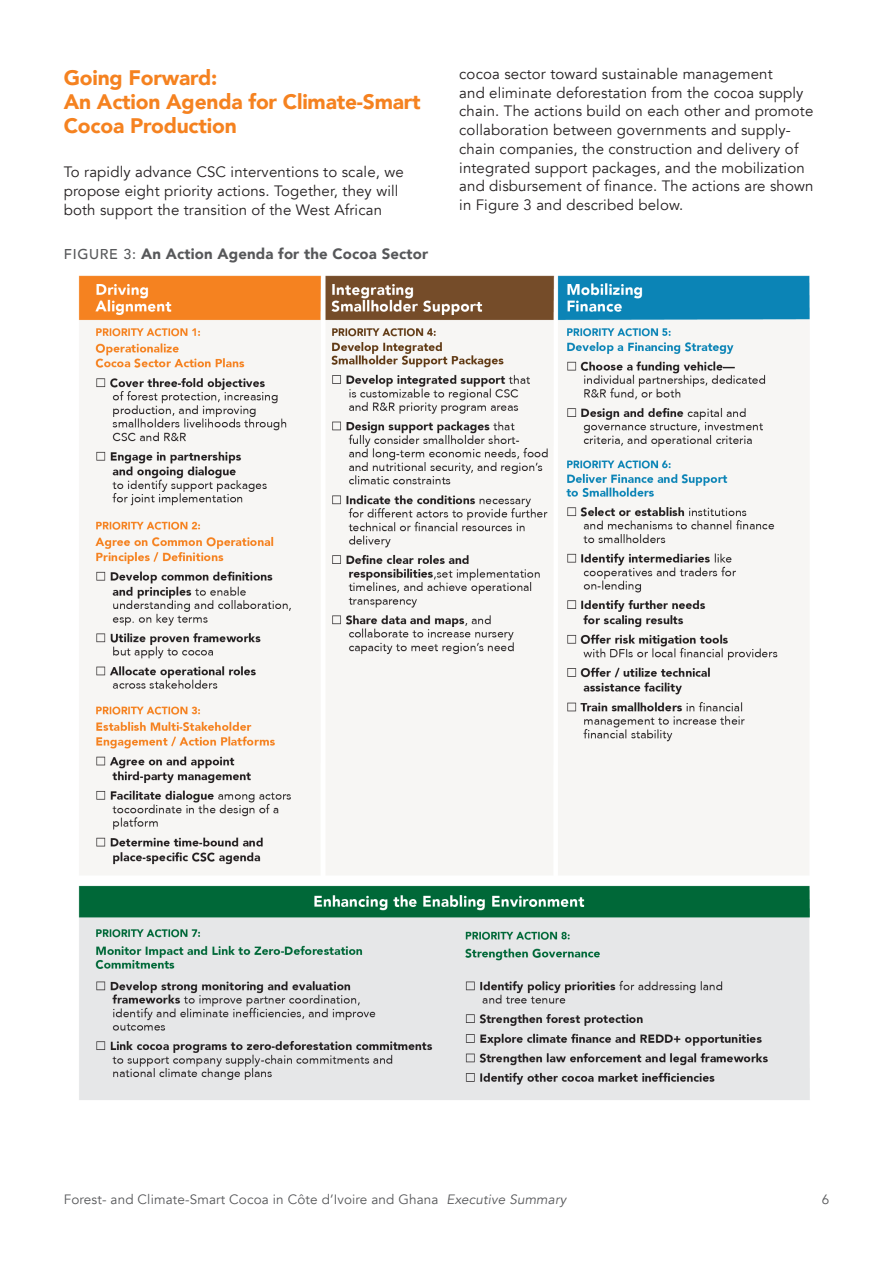
<style>
.page{position:relative;width:893px;height:1263px;background:#fff}
.page>*{position:absolute;margin:0;border:0;box-sizing:border-box;transform-origin:0 0}
.h2_-_no_span{font:900 21px/24px "Avenir";letter-spacing:-.01em;color:#f58220}
.p1{font:15px/18.8px "Avenir";letter-spacing:.01em;color:#231f20}
.h4_-_table__figs{font:900 15px "Avenir";letter-spacing:.01em;color:#57585a}
.t1{font:13.5px "Avenir";letter-spacing:.01em;color:#57585a}
.s1{font-weight:500;font-size:14.25px}
.s2{font-style:italic}
</style>
<div class="page">
<img style="left:78px;top:275px;width:732px;height:825px">
<p class="h2_-_no_span" style="left:64px;top:65px;width:358px">Going Forward:<br>An Action Agenda for Climate-Smart<br>Cocoa Production</p>
<p class="p1" style="left:64px;top:163px;width:342px">To rapidly advance CSC interventions to scale, we propose eight priority actions. Together, they will both support the transition of the West African</p>
<p class="h4_-_table__figs" style="left:64px;top:241px;width:366px"><span class="s1">FIGURE 3:</span> An Action Agenda for the Cocoa Sector</p>
<p class="p1" style="left:459px;top:65px;width:356px">cocoa sector toward sustainable management<br>and eliminate deforestation from the cocoa supply chain. The actions build on each other and promote collaboration between governments and supply&shy;chain companies, the construction and delivery of integrated support packages, and the mobilization and disbursement of finance. The actions are shown in Figure 3 and described below.</p>
<p class="t1" style="left:64px;top:1191px;width:504px">Forest- and Climate-Smart Cocoa in Côte d’Ivoire and Ghana <span class="s2">Executive Summary</span></p>
<p class="t1" style="left:822px;top:1191px;width:9px">6</p>
</div>
